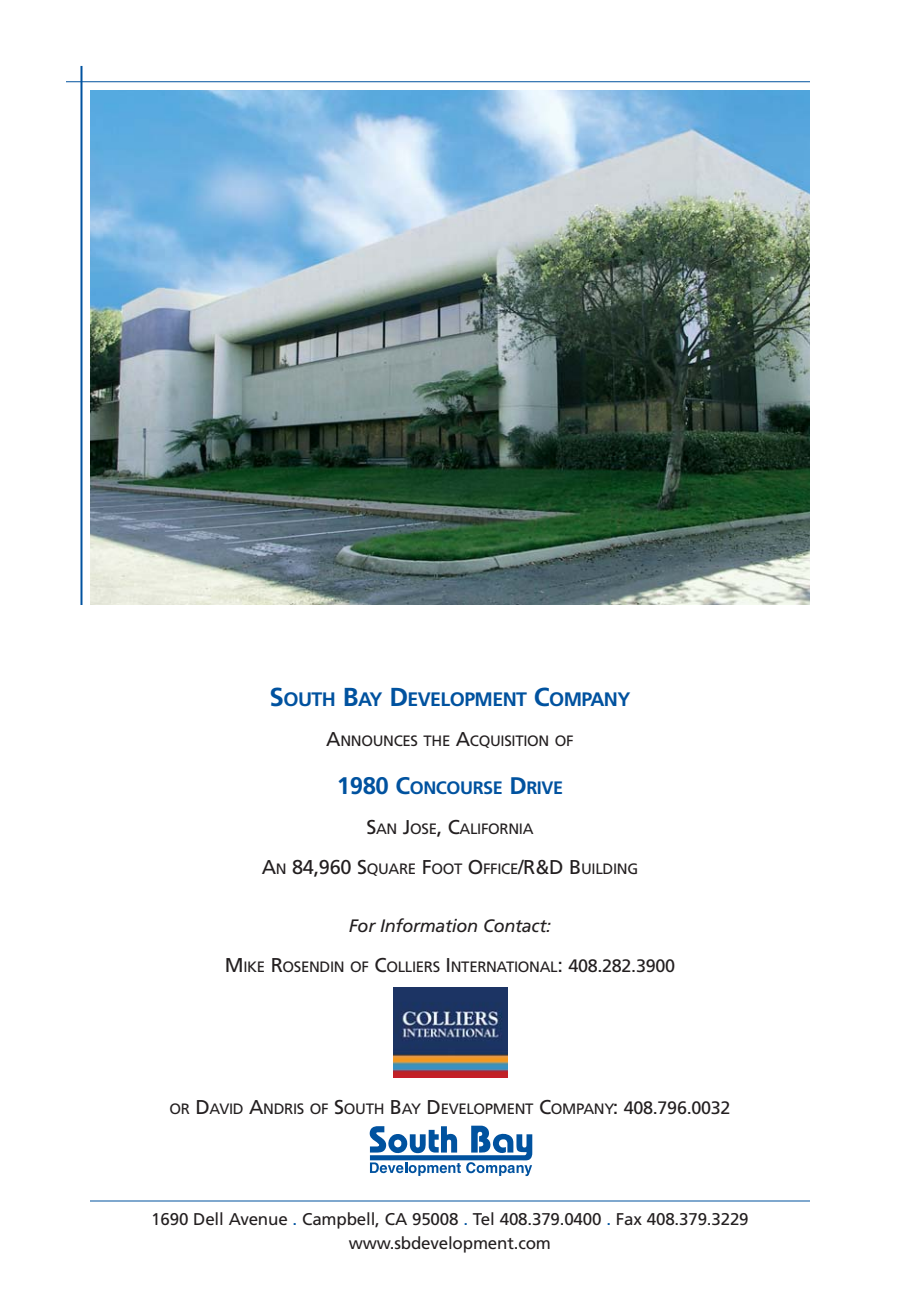
<style>
.page{position:relative;width:900px;height:1296px;background:#fff}
.page>*{position:absolute;margin:0;border:0;box-sizing:border-box;transform-origin:0 0}
.t1{font:700 19.6px "Frutiger";letter-spacing:-.03em;color:#00529f}
.t2{font:italic 18px "Frutiger";letter-spacing:-.015em;color:#231f20}
.t3{font:700 18px "Frutiger";letter-spacing:-.02em;color:#00529f}
.t4{font:17px/24px "Frutiger";letter-spacing:-.01em;color:#231f20;text-align:center}
.t5{font:15px "Frutiger";letter-spacing:-.02em;color:#231f20}
.s1{font-size:26px}
.s2{font-size:20px}
.s3{font-size:24px}
.s4{font-size:18px}
.s5{color:#00529f}
</style>
<div class="page">
<hr style="left:90px;top:1200px;width:720px;height:2px;background:#00529f">
<img style="left:90px;top:90px;width:720px;height:515px">
<hr style="left:66px;top:81px;width:744px;height:1px;background:#00529f">
<hr style="left:80px;top:66px;width:2px;height:539px;background:#00529f">
<svg style="left:369px;top:1126px;width:163px;height:50px"></svg>
<img style="left:394px;top:988px;width:113px;height:89px">
<h1 class="t1" style="left:270px;top:691px;width:362px"><span class="s1">S</span>OUTH <span class="s1">B</span>AY <span class="s1">D</span>EVELOPMENT <span class="s1">C</span>OMPANY</h1>
<p class="t5" style="left:326px;top:734px;width:249px"><span class="s2">A</span>NNOUNCES THE <span class="s2">A</span>CQUISITION OF</p>
<p class="t3" style="left:337px;top:781px;width:228px"><span class="s3">1980 C</span>ONCOURSE <span class="s3">D</span>RIVE</p>
<p class="t5" style="left:366px;top:823px;width:169px"><span class="s2">S</span>AN <span class="s2">J</span>OSE<span class="s2">, C</span>ALIFORNIA</p>
<p class="t5" style="left:262px;top:863px;width:378px"><span class="s2">A</span>N <span class="s2">84,960 S</span>QUARE <span class="s2">F</span>OOT <span class="s2">O</span>FFICE<span class="s2">/R&amp;D B</span>UILDING</p>
<p class="t2" style="left:349px;top:919px;width:204px">For Information Contact:</p>
<p class="t5" style="left:225px;top:961px;width:452px"><span class="s2">M</span>IKE <span class="s2">R</span>OSENDIN OF <span class="s2">C</span>OLLIERS <span class="s2">I</span>NTERNATIONAL<span class="s2">:</span> <span class="s4">408.282.3900</span></p>
<p class="t5" style="left:169px;top:1103px;width:563px">OR <span class="s2">D</span>AVID <span class="s2">A</span>NDRIS OF <span class="s2">S</span>OUTH <span class="s2">B</span>AY <span class="s2">D</span>EVELOPMENT <span class="s2">C</span>OMPANY<span class="s2">:</span> <span class="s4">408.796.0032</span></p>
<p class="t4" style="left:151px;top:1209px;width:599px">1690 Dell Avenue <span class="s5">.</span> Campbell, CA 95008 <span class="s5">.</span> Tel 408.379.0400 <span class="s5">.</span> Fax 408.379.3229 www.sbdevelopment.com</p>
</div>
